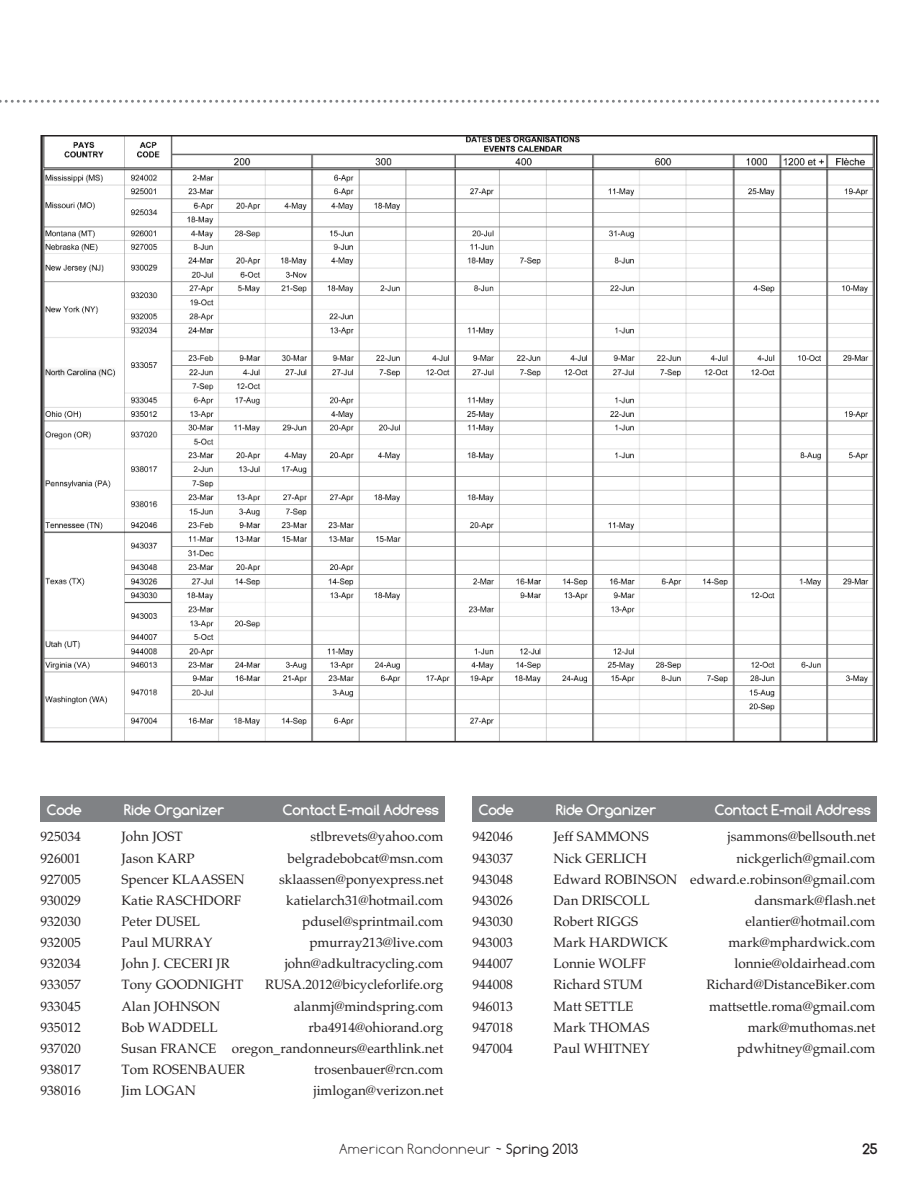
<style>
.page{position:relative;width:918px;height:1188px;background:#fff}
.page>*{position:absolute;margin:0;border:0;box-sizing:border-box;transform-origin:0 0}
.t1{font:15px "Comfortaa Bold OTF";color:#fff}
.t2{font:100 15px "Comfortaa";color:#231f20}
.t3{font:700 15px "Comfortaa";color:#231f20}
.t4{font:13.5px "Palatino";color:#231f20}
.s1{font-weight:400}
</style>
<div class="page">
<svg style="left:0;top:100px;width:879px;height:3px"></svg>
<img style="left:43px;top:138px;width:832px;height:601px">
<div style="left:40px;top:796px;width:406px;height:26px;background:#808285"></div>
<div style="left:472px;top:796px;width:406px;height:26px;background:#808285"></div>
<p class="t1" style="left:47px;top:801px;width:36px">Code</p>
<p class="t1" style="left:124px;top:801px;width:101px">Ride Organizer</p>
<p class="t1" style="left:283px;top:801px;width:157px">Contact E-mail Address</p>
<p class="t1" style="left:479px;top:801px;width:36px">Code</p>
<p class="t1" style="left:556px;top:801px;width:101px">Ride Organizer</p>
<p class="t1" style="left:715px;top:801px;width:157px">Contact E-mail Address</p>
<p class="t4" style="left:40px;top:829px;width:42px">925034</p>
<p class="t4" style="left:122px;top:829px;width:63px">John JOST</p>
<p class="t4" style="left:310px;top:829px;width:135px">stlbrevets@yahoo.com</p>
<p class="t4" style="left:40px;top:850px;width:42px">926001</p>
<p class="t4" style="left:122px;top:850px;width:75px">Jason KARP</p>
<p class="t4" style="left:288px;top:850px;width:157px">belgradebobcat@msn.com</p>
<p class="t4" style="left:40px;top:871px;width:42px">927005</p>
<p class="t4" style="left:121px;top:871px;width:125px">Spencer KLAASSEN</p>
<p class="t4" style="left:279px;top:871px;width:166px">sklaassen@ponyexpress.net</p>
<p class="t4" style="left:40px;top:892px;width:42px">930029</p>
<p class="t4" style="left:121px;top:892px;width:121px">Katie RASCHDORF</p>
<p class="t4" style="left:286px;top:892px;width:159px">katielarch31@hotmail.com</p>
<p class="t4" style="left:40px;top:913px;width:42px">932030</p>
<p class="t4" style="left:121px;top:913px;width:80px">Peter DUSEL</p>
<p class="t4" style="left:302px;top:913px;width:143px">pdusel@sprintmail.com</p>
<p class="t4" style="left:40px;top:935px;width:42px">932005</p>
<p class="t4" style="left:121px;top:935px;width:93px">Paul MURRAY</p>
<p class="t4" style="left:309px;top:935px;width:136px">pmurray213@live.com</p>
<p class="t4" style="left:40px;top:956px;width:42px">932034</p>
<p class="t4" style="left:121px;top:956px;width:110px">John J. CECERI JR</p>
<p class="t4" style="left:285px;top:956px;width:160px">john@adkultracycling.com</p>
<p class="t4" style="left:40px;top:977px;width:42px">933057</p>
<p class="t4" style="left:121px;top:977px;width:123px">Tony GOODNIGHT</p>
<p class="t4" style="left:265px;top:977px;width:180px">RUSA.2012@bicycleforlife.org</p>
<p class="t4" style="left:40px;top:998px;width:42px">933045</p>
<p class="t4" style="left:121px;top:998px;width:100px">Alan JOHNSON</p>
<p class="t4" style="left:294px;top:998px;width:151px">alanmj@mindspring.com</p>
<p class="t4" style="left:40px;top:1019px;width:42px">935012</p>
<p class="t4" style="left:121px;top:1019px;width:98px">Bob WADDELL</p>
<p class="t4" style="left:309px;top:1019px;width:136px">rba4914@ohiorand.org</p>
<p class="t4" style="left:40px;top:1040px;width:42px">937020</p>
<p class="t4" style="left:121px;top:1040px;width:323px">Susan FRANCE oregon_randonneurs@earthlink.net</p>
<p class="t4" style="left:40px;top:1061px;width:42px">938017</p>
<p class="t4" style="left:121px;top:1061px;width:125px">Tom ROSENBAUER</p>
<p class="t4" style="left:314px;top:1061px;width:131px">trosenbauer@rcn.com</p>
<p class="t4" style="left:40px;top:1083px;width:42px">938016</p>
<p class="t4" style="left:121px;top:1083px;width:76px">Jim LOGAN</p>
<p class="t4" style="left:314px;top:1083px;width:131px">jimlogan@verizon.net</p>
<p class="t4" style="left:472px;top:829px;width:42px">942046</p>
<p class="t4" style="left:553px;top:829px;width:97px">Jeff SAMMONS</p>
<p class="t4" style="left:728px;top:829px;width:149px">jsammons@bellsouth.net</p>
<p class="t4" style="left:472px;top:850px;width:42px">943037</p>
<p class="t4" style="left:553px;top:850px;width:95px">Nick GERLICH</p>
<p class="t4" style="left:736px;top:850px;width:141px">nickgerlich@gmail.com</p>
<p class="t4" style="left:472px;top:871px;width:42px">943048</p>
<p class="t4" style="left:553px;top:871px;width:324px">Edward ROBINSON edward.e.robinson@gmail.com</p>
<p class="t4" style="left:472px;top:892px;width:42px">943026</p>
<p class="t4" style="left:553px;top:892px;width:98px">Dan DRISCOLL</p>
<p class="t4" style="left:754px;top:892px;width:123px">dansmark@flash.net</p>
<p class="t4" style="left:472px;top:913px;width:42px">943030</p>
<p class="t4" style="left:553px;top:913px;width:86px">Robert RIGGS</p>
<p class="t4" style="left:745px;top:913px;width:132px">elantier@hotmail.com</p>
<p class="t4" style="left:472px;top:935px;width:42px">943003</p>
<p class="t4" style="left:553px;top:935px;width:116px">Mark HARDWICK</p>
<p class="t4" style="left:728px;top:935px;width:149px">mark@mphardwick.com</p>
<p class="t4" style="left:472px;top:956px;width:42px">944007</p>
<p class="t4" style="left:553px;top:956px;width:94px">Lonnie WOLFF</p>
<p class="t4" style="left:734px;top:956px;width:143px">lonnie@oldairhead.com</p>
<p class="t4" style="left:472px;top:977px;width:42px">944008</p>
<p class="t4" style="left:553px;top:977px;width:91px">Richard STUM</p>
<p class="t4" style="left:707px;top:977px;width:170px">Richard@DistanceBiker.com</p>
<p class="t4" style="left:472px;top:998px;width:42px">946013</p>
<p class="t4" style="left:553px;top:998px;width:82px">Matt SETTLE</p>
<p class="t4" style="left:709px;top:998px;width:168px">mattsettle.roma@gmail.com</p>
<p class="t4" style="left:472px;top:1019px;width:42px">947018</p>
<p class="t4" style="left:553px;top:1019px;width:98px">Mark THOMAS</p>
<p class="t4" style="left:748px;top:1019px;width:129px">mark@muthomas.net</p>
<p class="t4" style="left:472px;top:1040px;width:42px">947004</p>
<p class="t4" style="left:553px;top:1040px;width:98px">Paul WHITNEY</p>
<p class="t4" style="left:737px;top:1040px;width:140px">pdwhitney@gmail.com</p>
<p class="t2" style="left:340px;top:1140px;width:240px">American Randonneur ~ <span class="s1">Spring 2013</span></p>
<p class="t3" style="left:863px;top:1140px;width:16px">25</p>
</div>
